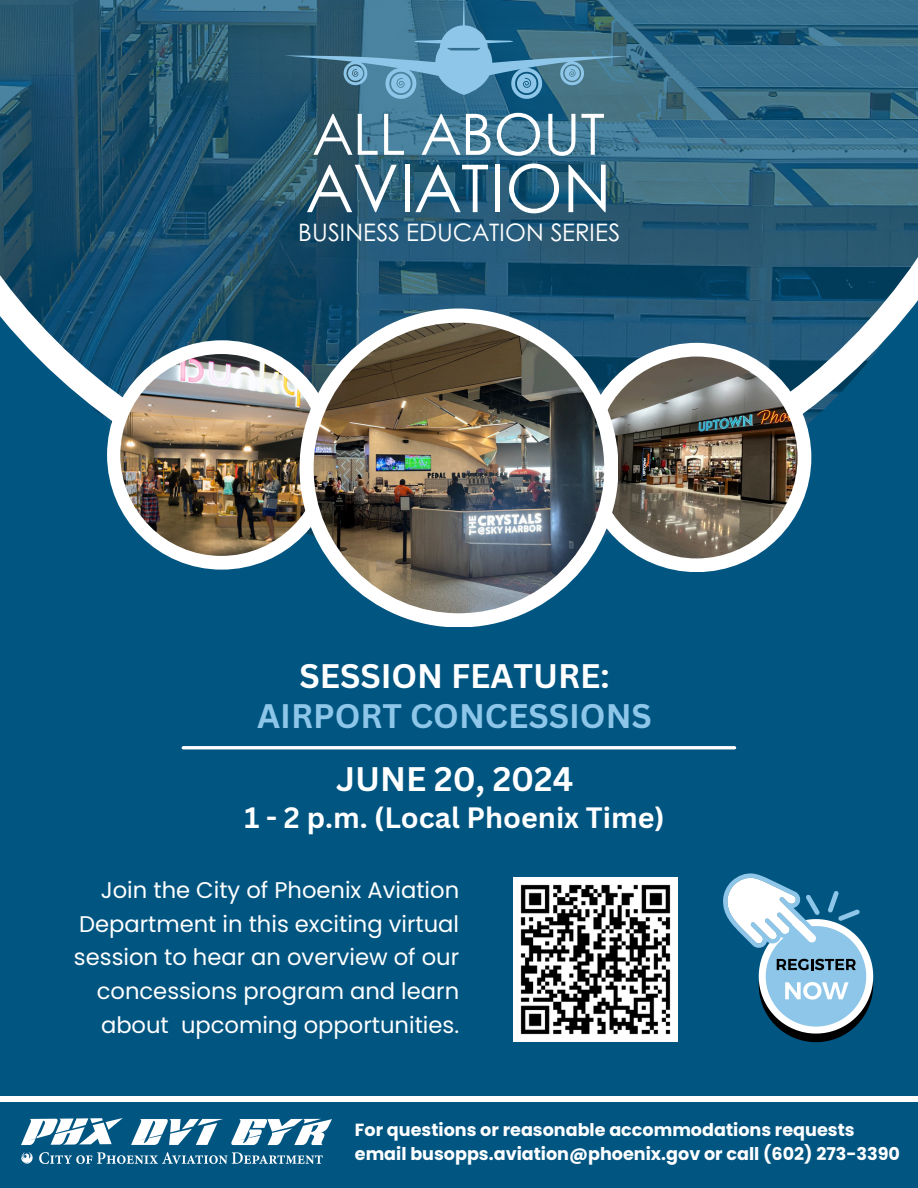
<style>
.page{position:relative;width:918px;height:1188px;background:#005581}
.page>*{position:absolute;margin:0;border:0;box-sizing:border-box;transform-origin:0 0}
.t1{font:66px "Century Gothic";color:#fff}
.t2{font:57px "Century Gothic";color:#fff}
.t3{font:700 33.15px "Canva Sans";color:#fff}
.t4{font:700 33.15px "Canva Sans";color:#8dc6e8}
.t5{font:700 28.65px "Canva Sans";color:#fff}
.t6{font:24px "Century Gothic";color:#fff}
.t7{font:22.65px/33.8px "Poppins";color:#fff;text-align:right}
.t8{font:700 17.55px "Poppins";color:#fff}
</style>
<div class="page">
<img style="left:0;top:0;width:918px;height:556px">
<svg style="left:0;top:247px;width:918px;height:283px"></svg>
<div style="left:582px;top:343px;width:229px;height:229px;background:#fff;border-radius:50%"></div>
<img style="left:596px;top:357px;width:202px;height:201px;border-radius:50%">
<div style="left:107px;top:340px;width:229px;height:230px;background:#fff;border-radius:50%"></div>
<img style="left:120px;top:354px;width:202px;height:202px;border-radius:50%">
<div style="left:300px;top:309px;width:318px;height:318px;background:#fff;border-radius:50%"></div>
<img style="left:314px;top:323px;width:290px;height:290px;border-radius:50%">
<hr style="left:183px;top:746px;width:552px;height:3px;background:#fff">
<div style="left:0;top:1096px;width:918px;height:6px;background:#fff"></div>
<img style="left:513px;top:878px;width:165px;height:164px">
<svg style="left:723px;top:873px;width:150px;height:169px"></svg>
<svg style="left:284px;top:0;width:344px;height:99px;background:#437a95"></svg>
<img style="left:21px;top:1119px;width:310px;height:44px">
<p class="t2" style="left:313px;top:91px;width:293px">ALL ABOUT</p>
<p class="t1" style="left:307px;top:138px;width:306px">AVIATION</p>
<p class="t6" style="left:298px;top:215px;width:323px">BUSINESS EDUCATION SERIES</p>
<p class="t3" style="left:299px;top:653px;width:312px">SESSION FEATURE:</p>
<h1 class="t4" style="left:257px;top:693px;width:396px">AIRPORT CONCESSIONS</h1>
<h3 class="t3" style="left:336px;top:756px;width:239px">JUNE 20, 2024</h3>
<p class="t5" style="left:244px;top:798px;width:422px">1 - 2 p.m. (Local Phoenix Time)</p>
<h1 class="t7" style="left:74px;top:873px;width:387px">Join the City of Phoenix Aviation Department in this exciting virtual session to hear an overview of our concessions program and learn about upcoming opportunities.</h1>
<h4 class="t8" style="left:355px;top:1118px;width:501px">For questions or reasonable accommodations requests</h4>
<p class="t8" style="left:355px;top:1141px;width:547px">email busopps.aviation@phoenix.gov or call (602) 273-3390</p>
</div>
